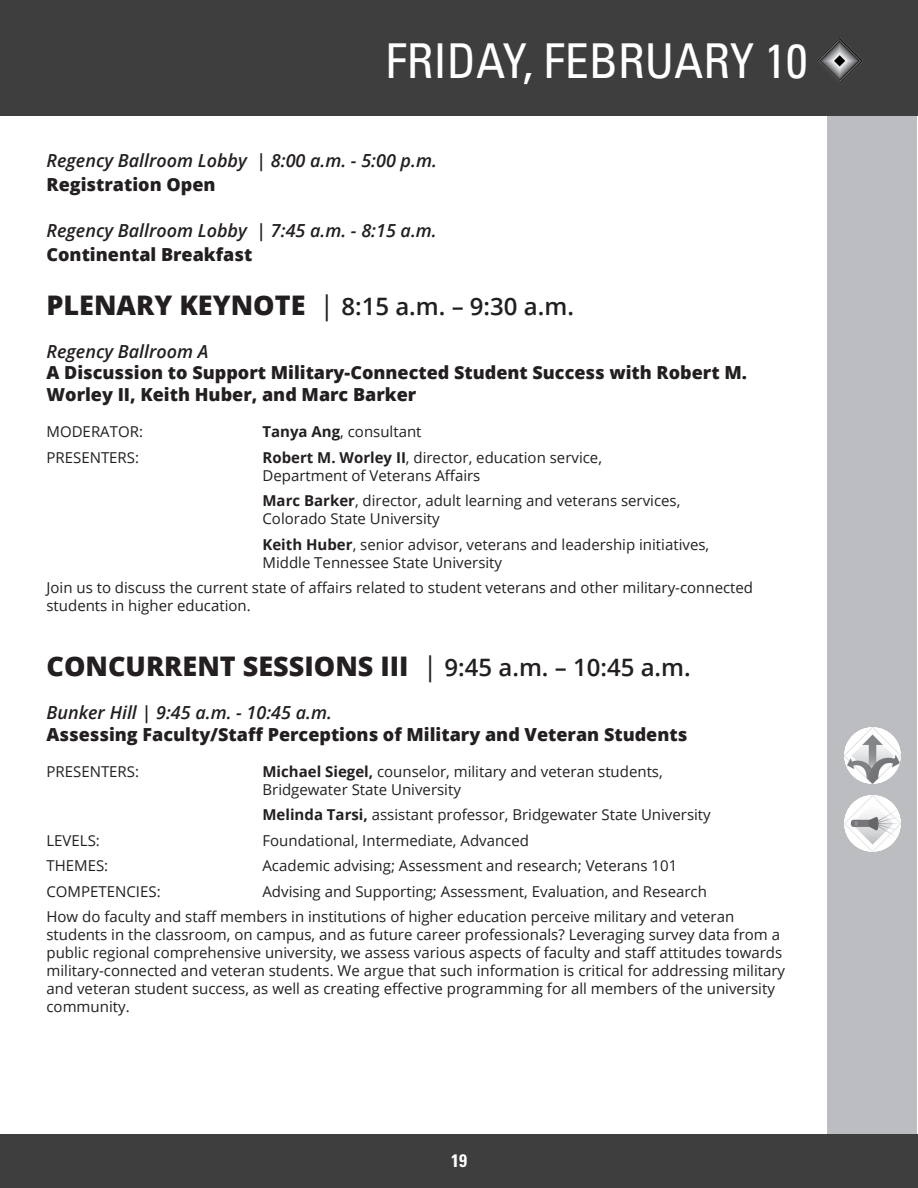
<style>
.page{position:relative;width:918px;height:1188px;background:#fff}
.page>*{position:absolute;margin:0;border:0;box-sizing:border-box;transform-origin:0 0}
.Header_-_Date{font:condensed 48px "Univers LT Std";color:#fff}
.t1{font:800 27px "Open Sans";color:#231f20}
.t2{font:600 24px "Open Sans";color:#231f20}
.t3{font:800 18px/21.6px "Open Sans";color:#231f20}
.t4{font:italic 600 18px "Open Sans";color:#231f20}
.t5{font:700 condensed 18px "Univers LT Std";color:#fff}
.t6{font:15px/18px "Open Sans";color:#231f20}
.s1{font-weight:800;font-size:27px}
.s2{font-weight:400;font-size:27px}
.s3{font-weight:700}
.s4{font-weight:400}
.s5{font-weight:600;font-size:24px}
</style>
<div class="page">
<div style="left:0;top:1134px;width:918px;height:54px;background:#3e3e3f"></div>
<div style="left:828px;top:115px;width:89px;height:1019px;background:#bcbdc0"></div>
<div style="left:0;top:0;width:918px;height:115px;background:#3e3e3f"></div>
<img style="left:817px;top:38px;width:46px;height:46px">
<img style="left:844px;top:727px;width:57px;height:57px;border-radius:28px">
<img style="left:844px;top:795px;width:57px;height:57px;border-radius:28px">
<p class="Header_-_Date" style="left:386px;top:31px;width:423px">FRIDAY, FEBRUARY 10</p>
<p class="t4" style="left:46px;top:148px;width:392px">Regency Ballroom Lobby | 8:00 a.m. - 5:00 p.m.</p>
<p class="t3" style="left:46px;top:173px;width:171px">Registration Open</p>
<p class="t4" style="left:46px;top:218px;width:392px">Regency Ballroom Lobby | 7:45 a.m. - 8:15 a.m.</p>
<p class="t3" style="left:46px;top:242px;width:207px">Continental Breakfast</p>
<p class="t2" style="left:46px;top:289px;width:529px"><span class="s1">PLENARY KEYNOTE</span> <span class="s2">|</span> 8:15 a.m. – 9:30 a.m.</p>
<p class="t4" style="left:46px;top:339px;width:163px">Regency Ballroom A</p>
<p class="t3" style="left:46px;top:361px;width:702px">A Discussion to Support Military-Connected Student Success with Robert M.<br>Worley II, Keith Huber, and Marc Barker</p>
<p class="t6" style="left:46px;top:422px;width:98px">MODERATOR:</p>
<p class="t6" style="left:262px;top:422px;width:161px"><span class="s3">Tanya Ang</span>, consultant</p>
<p class="t6" style="left:46px;top:448px;width:94px">PRESENTERS:</p>
<p class="t6" style="left:262px;top:448px;width:341px"><span class="s3">Robert M. Worley II</span>, director, education service,<br>Department of Veterans Affairs</p>
<p class="t6" style="left:262px;top:491px;width:419px"><span class="s3">Marc Barker</span>, director, adult learning and veterans services,<br>Colorado State University</p>
<p class="t6" style="left:262px;top:535px;width:448px"><span class="s3">Keith Huber</span>, senior advisor, veterans and leadership initiatives,<br>Middle Tennessee State University</p>
<p class="t6" style="left:46px;top:578px;width:708px">Join us to discuss the current state of affairs related to student veterans and other military-connected students in higher education.</p>
<p class="t1" style="left:46px;top:645px;width:646px">CONCURRENT SESSIONS III <span class="s4">|</span> <span class="s5">9:45 a.m. – 10:45 a.m.</span></p>
<p class="t4" style="left:46px;top:700px;width:287px">Bunker Hill | 9:45 a.m. - 10:45 a.m.</p>
<p class="t3" style="left:46px;top:722px;width:642px">Assessing Faculty/Staff Perceptions of Military and Veteran Students</p>
<p class="t6" style="left:46px;top:762px;width:94px">PRESENTERS:</p>
<p class="t6" style="left:262px;top:762px;width:402px"><span class="s3">Michael Siegel,</span> counselor, military and veteran students,<br>Bridgewater State University</p>
<p class="t6" style="left:262px;top:805px;width:450px"><span class="s3">Melinda Tarsi,</span> assistant professor, Bridgewater State University</p>
<p class="t6" style="left:46px;top:831px;width:55px">LEVELS:</p>
<p class="t6" style="left:262px;top:831px;width:268px">Foundational, Intermediate, Advanced</p>
<p class="t6" style="left:46px;top:856px;width:63px">THEMES:</p>
<p class="t6" style="left:262px;top:856px;width:416px">Academic advising; Assessment and research; Veterans 101</p>
<p class="t6" style="left:46px;top:882px;width:116px">COMPETENCIES:</p>
<p class="t6" style="left:262px;top:882px;width:446px">Advising and Supporting; Assessment, Evaluation, and Research</p>
<p class="t6" style="left:46px;top:907px;width:740px">How do faculty and staff members in institutions of higher education perceive military and veteran students in the classroom, on campus, and as future career professionals? Leveraging survey data from a public regional comprehensive university, we assess various aspects of faculty and staff attitudes towards military-connected and veteran students. We argue that such information is critical for addressing military and veteran student success, as well as creating effective programming for all members of the university community.</p>
<p class="t5" style="left:451px;top:1149px;width:17px">19</p>
</div>
